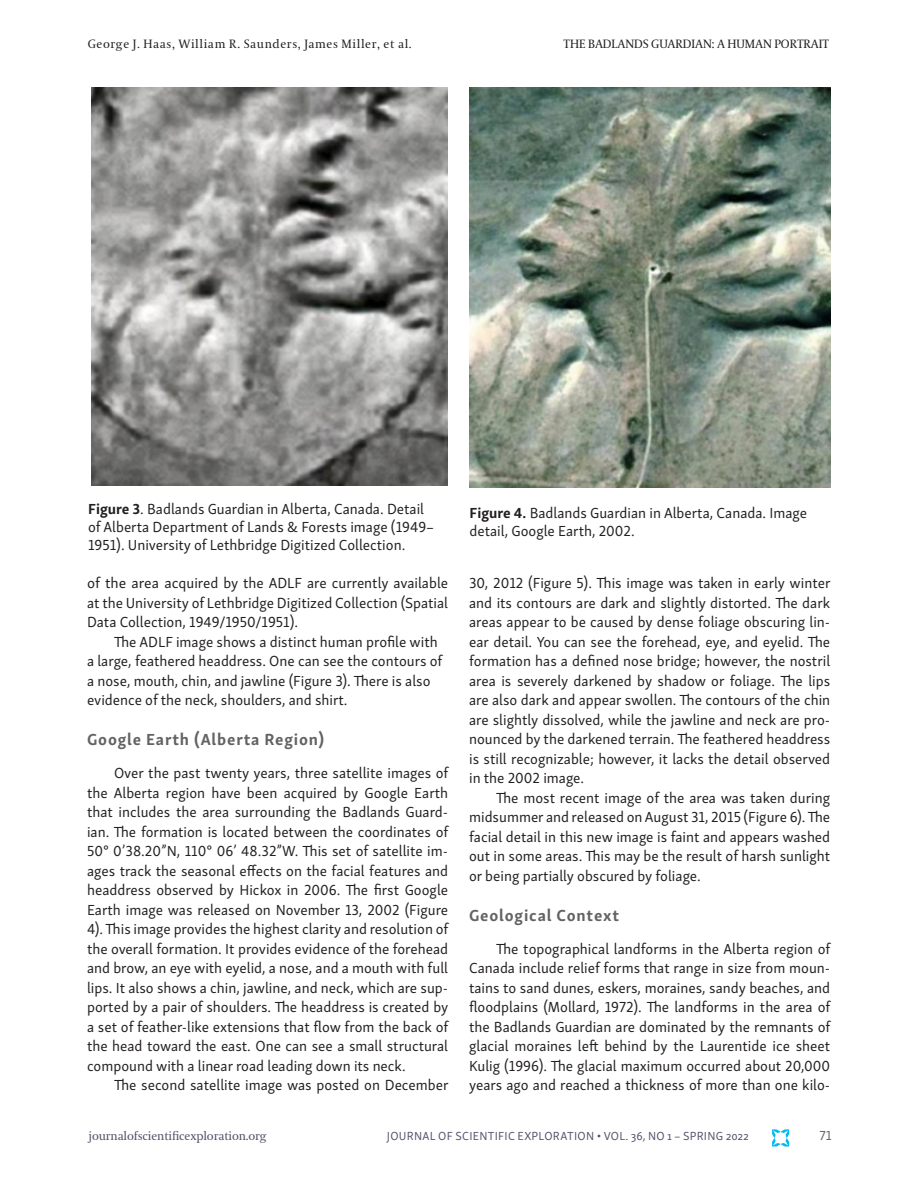
<style>
.page{position:relative;width:918px;height:1188px;background:#fff}
.page>*{position:absolute;margin:0;border:0;box-sizing:border-box;transform-origin:0 0}
.t1{font:700 16.5px "Skolar Sans PE";letter-spacing:.05em;color:#636366}
.No_Spacing{font:15px/19.5px "Skolar Sans PE";color:#231f20;text-align:justify}
.t2{font:13.5px "Skolar Sans PE";color:#66605e}
.t3{font:12px "Skolar Sans PE";letter-spacing:.025em;color:#53506a}
.t4{font:12px "Coranto 2";letter-spacing:.05em;color:#231f20}
.t5{font:12px "Coranto 2";letter-spacing:-.01em;color:#53506a}
.t6{font:12px "Coranto 2";color:#231f20}
.s1{font-weight:700}
</style>
<div class="page">
<svg style="left:772px;top:1129px;width:17px;height:18px"></svg>
<img style="left:92px;top:88px;width:356px;height:397px">
<img style="left:469px;top:88px;width:361px;height:399px">
<p class="t4" style="left:88px;top:37px;width:325px">George J. Haas, William R. Saunders, James Miller, et al.</p>
<p class="t6" style="left:564px;top:37px;width:267px">THE BADLANDS GUARDIAN: A HUMAN PORTRAIT</p>
<p class="No_Spacing" style="left:88px;top:499px;width:348px;line-height:18px;text-align:left"><span class="s1">Figure 3</span>. Badlands Guardian in Alberta, Canada. Detail of Alberta Department of Lands &amp; Forests image (1949–<br>1951). University of Lethbridge Digitized Collection.</p>
<p class="No_Spacing" style="left:470px;top:502px;width:339px;line-height:18px"><span class="s1">Figure 4.</span> Badlands Guardian in Alberta, Canada. Image detail, Google Earth, 2002.</p>
<p class="No_Spacing" style="left:469px;top:572px;width:363px">30, 2012 (Figure 5). This image was taken in early winter and its contours are dark and slightly distorted. The dark areas appear to be caused by dense foliage obscuring lin&shy;ear detail. You can see the forehead, eye, and eyelid. The formation has a defined nose bridge; however, the nostril area is severely darkened by shadow or foliage. The lips are also dark and appear swollen. The contours of the chin are slightly dissolved, while the jawline and neck are pro&shy;nounced by the darkened terrain. The feathered headdress is still recognizable; however, it lacks the detail observed in the 2002 image.</p>
<p class="No_Spacing" style="left:469px;top:787px;width:363px;text-indent:27px">The most recent image of the area was taken during midsummer and released on August 31, 2015 (Figure 6). The facial detail in this new image is faint and appears washed out in some areas. This may be the result of harsh sunlight or being partially obscured by foliage.</p>
<p class="t1" style="left:469px;top:901px;width:151px">Geological Context</p>
<p class="No_Spacing" style="left:469px;top:938px;width:363px;text-indent:27px">The topographical landforms in the Alberta region of Canada include relief forms that range in size from moun&shy;tains to sand dunes, eskers, moraines, sandy beaches, and floodplains (Mollard, 1972). The landforms in the area of the Badlands Guardian are dominated by the remnants of glacial moraines left behind by the Laurentide ice sheet Kulig (1996). The glacial maximum occurred about 20,000 years ago and reached a thickness of more than one kilo-</p>
<p class="No_Spacing" style="left:87px;top:572px;width:363px">of the area acquired by the ADLF are currently available at the University of Lethbridge Digitized Collection (Spatial Data Collection, 1949/1950/1951).</p>
<p class="No_Spacing" style="left:87px;top:631px;width:357px;text-align:left;text-indent:27px">The ADLF image shows a distinct human profile with a large, feathered headdress. One can see the contours of a nose, mouth, chin, and jawline (Figure 3). There is also evidence of the neck, shoulders, and shirt.</p>
<p class="t1" style="left:87px;top:726px;width:239px">Google Earth (Alberta Region)</p>
<p class="No_Spacing" style="left:87px;top:762px;width:363px;text-indent:27px">Over the past twenty years, three satellite images of the Alberta region have been acquired by Google Earth that includes the area surrounding the Badlands Guard&shy;ian. The formation is located between the coordinates of 50° 0’38.20”N, 110° 06’ 48.32”W. This set of satellite im&shy;ages track the seasonal effects on the facial features and headdress observed by Hickox in 2006. The first Google Earth image was released on November 13, 2002 (Figure 4). This image provides the highest clarity and resolution of the overall formation. It provides evidence of the forehead and brow, an eye with eyelid, a nose, and a mouth with full lips. It also shows a chin, jawline, and neck, which are sup&shy;ported by a pair of shoulders. The headdress is created by a set of feather-like extensions that flow from the back of the head toward the east. One can see a small structural compound with a linear road leading down its neck.</p>
<p class="No_Spacing" style="left:114px;top:1074px;width:336px">The second satellite image was posted on December</p>
<p class="t5" style="left:89px;top:1129px;width:180px">journalofscientificexploration.org</p>
<p class="t3" style="left:387px;top:1127px;width:364px">JOURNAL OF SCIENTIFIC EXPLORATION • VOL. 36, NO 1 – SPRING 2022</p>
<p class="t2" style="left:820px;top:1126px;width:14px">71</p>
</div>
